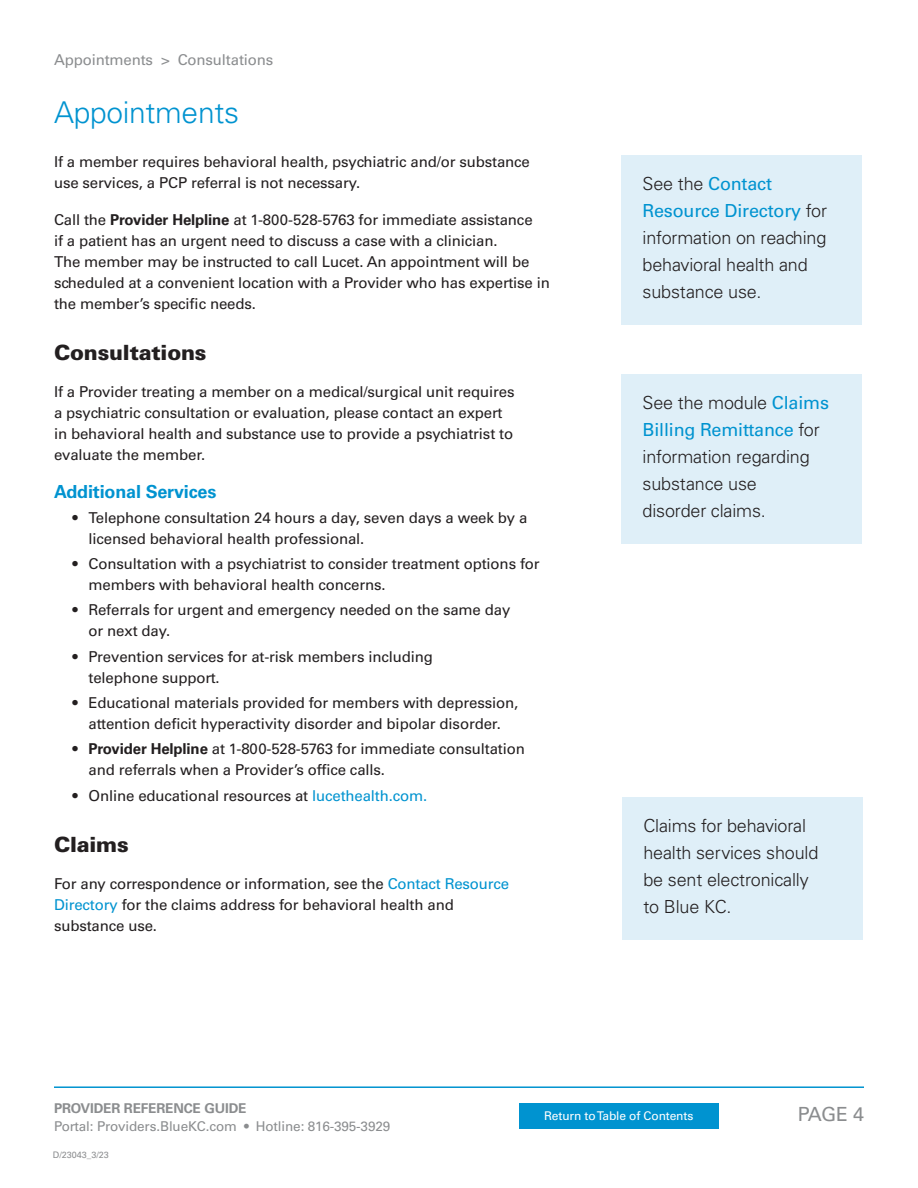
<style>
.page{position:relative;width:918px;height:1188px;background:#fff}
.page>*{position:absolute;margin:0;border:0;box-sizing:border-box;transform-origin:0 0}
.t1{font:300 30px "Univers LT Std";letter-spacing:-.01em;color:#0093d0}
.subhead{font:900 21px "Univers LT Std";letter-spacing:-.01em;color:#231f20}
.t2{font:19.5px "Univers LT Std";color:#8b8d8f}
.callout_sidebar{font:300 18px/27px "Univers LT Std";letter-spacing:-.01em;color:#231f20}
.subsubhead{font:700 18px "Univers LT Std";letter-spacing:-.01em;color:#0093d0}
.body{font:15px/21px "Univers LT Std";letter-spacing:-.01em;color:#231f20}
.t3{font:15px "Univers LT Std";letter-spacing:-.01em;color:#8b8d8f}
.t4{font:13.5px "Univers LT Std";letter-spacing:-.01em;color:#8b8d8f}
.t5{font:700 13.5px "Univers LT Std";letter-spacing:-.01em;color:#8b8d8f}
.t6{font:12px "Univers LT Std";letter-spacing:-.01em;color:#fff}
.t7{font:9px "Univers LT Std";color:#8b8d8f}
.s1{font-weight:700}
.s2{color:#0093d0}
.s3{font-weight:400;color:#0093d0}
</style>
<div class="page">
<hr style="left:54px;top:1086px;width:810px;height:2px;background:#0093d0">
<div style="left:519px;top:1103px;width:199px;height:26px;background:#0093d0"></div>
<div style="left:621px;top:156px;width:241px;height:169px;background:#dfeff8"></div>
<div style="left:621px;top:375px;width:241px;height:169px;background:#dfeff8"></div>
<div style="left:622px;top:797px;width:241px;height:142px;background:#dfeff8"></div>
<p class="t3" style="left:54px;top:51px;width:221px">Appointments &gt; Consultations</p>
<p class="t1" style="left:54px;top:94px;width:187px">Appointments</p>
<p class="body" style="left:54px;top:151px;width:477px">If a member requires behavioral health, psychiatric and/or substance use services, a PCP referral is not necessary.</p>
<p class="body" style="left:54px;top:209px;width:497px">Call the <span class="s1">Provider Helpline</span> at 1-800-528-5763 for immediate assistance<br>if a patient has an urgent need to discuss a case with a clinician.<br>The member may be instructed to call Lucet. An appointment will be scheduled at a convenient location with a Provider who has expertise in the member’s specific needs.</p>
<p class="subhead" style="left:54px;top:339px;width:154px">Consultations</p>
<p class="body" style="left:54px;top:382px;width:462px">If a Provider treating a member on a medical/surgical unit requires a psychiatric consultation or evaluation, please contact an expert in behavioral health and substance use to provide a psychiatrist to evaluate the member.</p>
<p class="subsubhead" style="left:54px;top:481px;width:164px">Additional Services</p>
<p class="body" style="left:89px;top:507px;width:440px;text-indent:-16px">• Telephone consultation 24 hours a day, seven days a week by a licensed behavioral health professional.</p>
<p class="body" style="left:89px;top:553px;width:453px;text-indent:-16px">• Consultation with a psychiatrist to consider treatment options for members with behavioral health concerns.</p>
<p class="body" style="left:89px;top:600px;width:423px;text-indent:-16px">• Referrals for urgent and emergency needed on the same day or next day.</p>
<p class="body" style="left:89px;top:646px;width:346px;text-indent:-16px">• Prevention services for at-risk members including telephone support.</p>
<p class="body" style="left:72px;top:692px;width:447px;text-align:center">• Educational materials provided for members with depression, attention deficit hyperactivity disorder and bipolar disorder.</p>
<p class="body" style="left:89px;top:739px;width:438px;text-indent:-16px">• <span class="s1">Provider Helpline</span> at 1-800-528-5763 for immediate consultation and referrals when a Provider’s office calls.</p>
<p class="body" style="left:72px;top:785px;width:357px">• Online educational resources at <span class="s2">lucethealth.com.</span></p>
<p class="subhead" style="left:54px;top:831px;width:76px">Claims</p>
<p class="body" style="left:54px;top:873px;width:457px">For any correspondence or information, see the <span class="s2">Contact Resource<br>Directory</span> for the claims address for behavioral health and substance use.</p>
<p class="callout_sidebar" style="left:643px;top:170px;width:186px">See the <span class="s3">Contact<br>Resource Directory</span> for information on reaching behavioral health and substance use.</p>
<p class="callout_sidebar" style="left:643px;top:390px;width:188px">See the module <span class="s3">Claims<br>Billing Remittance</span> for information regarding substance use<br>disorder claims.</p>
<p class="callout_sidebar" style="left:643px;top:812px;width:176px">Claims for behavioral health services should be sent electronically to Blue KC.</p>
<p class="t5" style="left:54px;top:1100px;width:194px">PROVIDER REFERENCE GUIDE</p>
<p class="t4" style="left:54px;top:1118px;width:338px">Portal: Providers.BlueKC.com • Hotline: 816-395-3929</p>
<p class="t7" style="left:53px;top:1149px;width:58px">D/23043_3/23</p>
<p class="t6" style="left:544px;top:1109px;width:151px">Return to Table of Contents</p>
<h3 class="t2" style="left:798px;top:1103px;width:68px">PAGE 4</h3>
</div>
